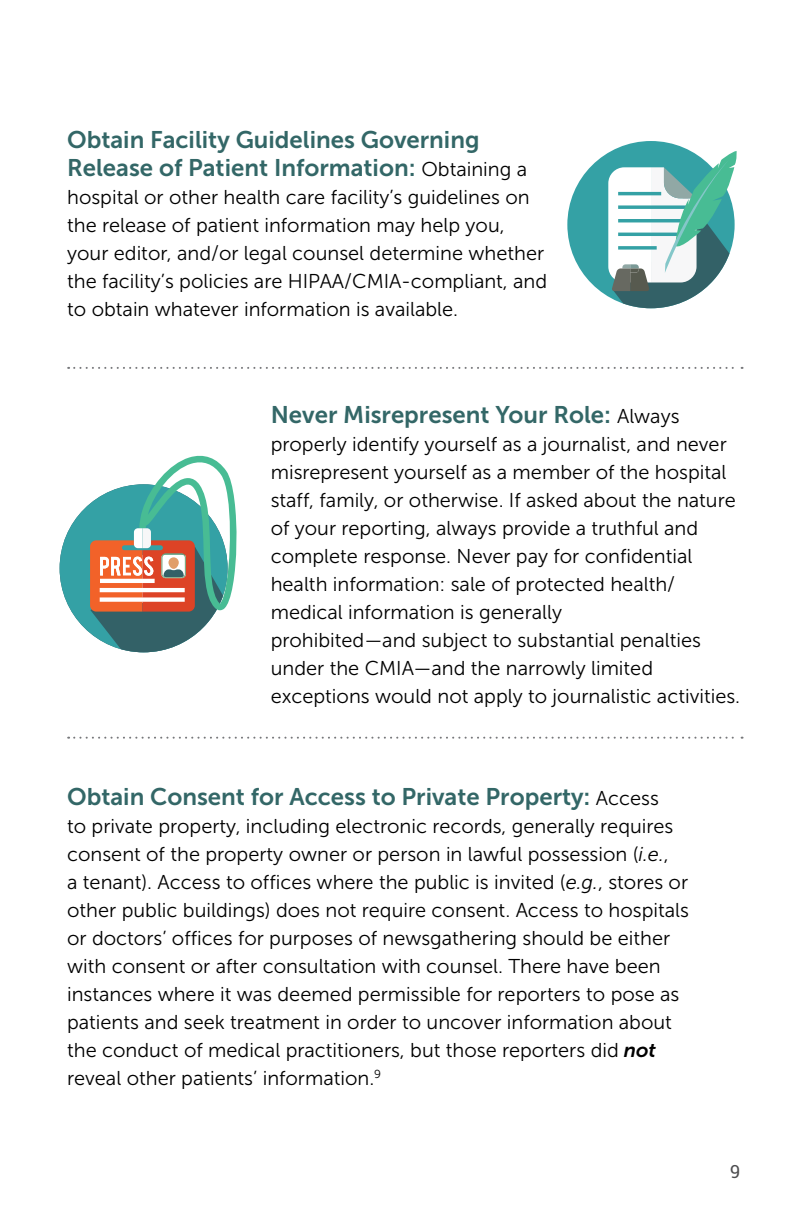
<style>
.page{position:relative;width:792px;height:1224px;background:#fff}
.page>*{position:absolute;margin:0;border:0;box-sizing:border-box;transform-origin:0 0}
.t1{font:24px/28px "Museo Sans 700";color:#336767}
.t2{font:20px/28px "Museo Sans 300";color:#000}
.t3{font:18px "Roboto Slab";color:#4d4d4f}
.s1{font-family:"Museo Sans 300";font-size:20px;color:#000}
.s2{font-style:italic}
.s3{font-family:"Museo Sans 700";font-style:italic}
</style>
<div class="page">
<svg style="left:68px;top:737px;width:675px;height:2px"></svg>
<svg style="left:68px;top:367px;width:675px;height:2px"></svg>
<div style="left:60px;top:484px;width:168px;height:168px;background:#34a1a5;border-radius:50%"></div>
<svg style="left:90px;top:455px;width:147px;height:197px"></svg>
<div style="left:567px;top:141px;width:168px;height:167px;background:#34a1a5;border-radius:50%"></div>
<svg style="left:608px;top:151px;width:129px;height:157px"></svg>
<p class="t1" style="left:67px;top:125px;width:462px">Obtain Facility Guidelines Governing<br>Release of Patient Information: <span class="s1">Obtaining a</span></p>
<p class="t2" style="left:67px;top:183px;width:482px">hospital or other health care facility’s guidelines on the release of patient information may help you, your editor, and/or legal counsel determine whether the facility’s policies are HIPAA/CMIA-compliant, and to obtain whatever information is available.</p>
<p class="t1" style="left:271px;top:401px;width:410px">Never Misrepresent Your Role: <span class="s1">Always</span></p>
<p class="t2" style="left:271px;top:430px;width:471px">properly identify yourself as a journalist, and never misrepresent yourself as a member of the hospital staff, family, or otherwise. If asked about the nature of your reporting, always provide a truthful and complete response. Never pay for confidential health information: sale of protected health/ medical information is generally<br>prohibited—and subject to substantial penalties under the CMIA—and the narrowly limited exceptions would not apply to journalistic activities.</p>
<p class="t1" style="left:67px;top:783px;width:593px">Obtain Consent for Access to Private Property: <span class="s1">Access</span></p>
<p class="t2" style="left:67px;top:812px;width:623px">to private property, including electronic records, generally requires consent of the property owner or person in lawful possession (<span class="s2">i.e.</span>,<br>a tenant). Access to offices where the public is invited (<span class="s2">e.g.</span>, stores or other public buildings) does not require consent. Access to hospitals or doctors’ offices for purposes of newsgathering should be either with consent or after consultation with counsel. There have been instances where it was deemed permissible for reporters to pose as patients and seek treatment in order to uncover information about the conduct of medical practitioners, but those reporters did <span class="s3">not </span>reveal other patients’ information.<sup>9</sup></p>
<p class="t3" style="left:730px;top:1159px;width:12px">9</p>
</div>
